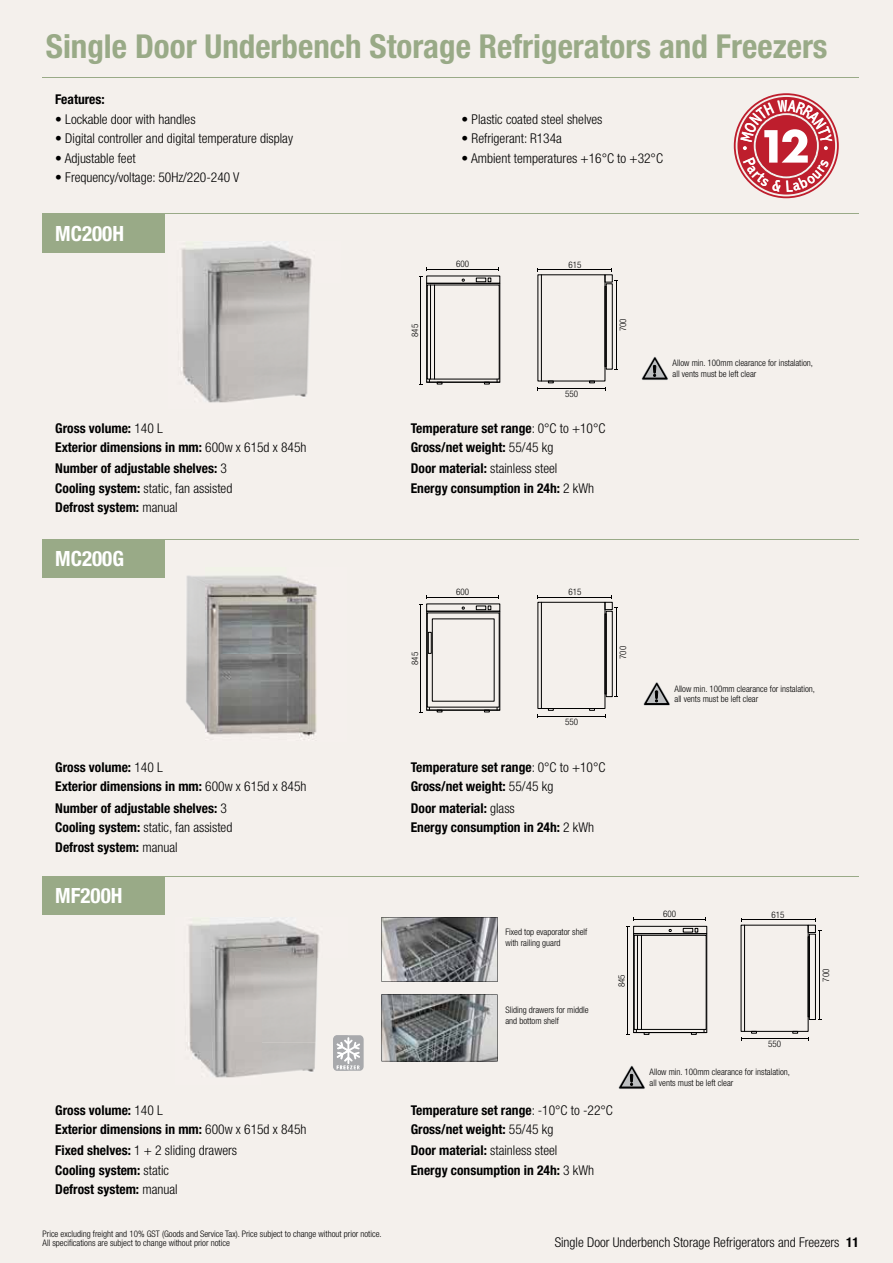
<style>
.page{position:relative;width:893px;height:1263px;background:#f4f0ec}
.page>*{position:absolute;margin:0;border:0;box-sizing:border-box;transform-origin:0 0}
.t1{font:700 condensed 33px "Helvetica Neue LT Std";color:#99aa87}
.t2{font:700 condensed 21px "Helvetica Neue LT Std";color:#fff}
.t3{font:700 condensed 13.5px "Helvetica Neue LT Std";color:#000}
.t4{font:300 condensed 13.5px "Helvetica Neue LT Std";color:#000}
.t5{font:300 condensed 9px/10.5px "Helvetica Neue LT Std";color:#000}
.s1{font-weight:300}
.s2{font-weight:700}
</style>
<div class="page">
<div style="left:333px;top:1035px;width:31px;height:36px;background:#a8a9ac;border-radius:4px"></div>
<img style="left:181px;top:243px;width:131px;height:160px">
<img style="left:188px;top:917px;width:131px;height:161px">
<img style="left:333px;top:1035px;width:15px;height:36px">
<svg style="left:336px;top:1037px;width:24px;height:32px"></svg>
<hr style="left:427px;top:269px;width:72px;height:1px;background:#000">
<hr style="left:420px;top:276px;width:1px;height:108px;background:#000">
<hr style="left:427px;top:382px;width:73px;height:1px;background:#000">
<hr style="left:430px;top:285px;width:1px;height:94px;background:#000">
<hr style="left:434px;top:285px;width:1px;height:94px;background:#000">
<div style="left:426px;top:283px;width:74px;height:99px;border:1px solid #000"></div>
<hr style="left:634px;top:919px;width:72px;height:1px;background:#000">
<hr style="left:627px;top:927px;width:1px;height:107px;background:#000">
<div style="left:633px;top:926px;width:74px;height:8px;border:1px solid #000"></div>
<div style="left:634px;top:935px;width:72px;height:94px;border:1px solid #000"></div>
<hr style="left:637px;top:935px;width:1px;height:94px;background:#000">
<hr style="left:641px;top:935px;width:1px;height:94px;background:#000">
<div style="left:683px;top:928px;width:10px;height:4px;border:1px solid #000"></div>
<div style="left:633px;top:933px;width:74px;height:100px;border:1px solid #000"></div>
<hr style="left:538px;top:269px;width:74px;height:1px;background:#000">
<hr style="left:538px;top:388px;width:67px;height:1px;background:#000">
<hr style="left:616px;top:280px;width:1px;height:89px;background:#000">
<div style="left:606px;top:284px;width:6px;height:85px;border:1px solid #000"></div>
<div style="left:605px;top:286px;width:1px;height:81px;border:1px solid #000"></div>
<svg style="left:589px;top:381px;width:6px;height:2px"></svg>
<hr style="left:541px;top:275px;width:1px;height:106px;background:#000">
<hr style="left:741px;top:919px;width:74px;height:1px;background:#000">
<hr style="left:741px;top:1038px;width:67px;height:1px;background:#000">
<hr style="left:819px;top:930px;width:1px;height:89px;background:#000">
<div style="left:808px;top:925px;width:8px;height:8px;border:1px solid #000"></div>
<div style="left:809px;top:934px;width:7px;height:86px;border:1px solid #000"></div>
<div style="left:808px;top:936px;width:1px;height:81px;border:1px solid #000"></div>
<svg style="left:751px;top:1031px;width:6px;height:2px"></svg>
<hr style="left:744px;top:925px;width:1px;height:106px;background:#000">
<img style="left:159px;top:575px;width:158px;height:165px">
<hr style="left:427px;top:597px;width:72px;height:1px;background:#000">
<hr style="left:420px;top:604px;width:1px;height:108px;background:#000">
<hr style="left:427px;top:710px;width:73px;height:1px;background:#000">
<div style="left:476px;top:606px;width:10px;height:4px;border:1px solid #000"></div>
<div style="left:426px;top:611px;width:74px;height:99px;border:1px solid #000"></div>
<div style="left:428px;top:632px;width:3px;height:21px;border:1px solid #000"></div>
<hr style="left:538px;top:597px;width:74px;height:1px;background:#000">
<hr style="left:538px;top:716px;width:67px;height:1px;background:#000">
<hr style="left:616px;top:607px;width:1px;height:89px;background:#000">
<div style="left:538px;top:602px;width:67px;height:107px;border:1px solid #000"></div>
<div style="left:605px;top:602px;width:7px;height:8px;border:1px solid #000"></div>
<div style="left:606px;top:611px;width:6px;height:86px;border:1px solid #000"></div>
<div style="left:605px;top:614px;width:1px;height:80px;border:1px solid #000"></div>
<svg style="left:589px;top:708px;width:6px;height:2px"></svg>
<hr style="left:541px;top:602px;width:1px;height:106px;background:#000">
<svg style="left:382px;top:917px;width:116px;height:65px"></svg>
<svg style="left:382px;top:994px;width:116px;height:67px"></svg>
<svg style="left:642px;top:357px;width:26px;height:23px"></svg>
<svg style="left:643px;top:682px;width:27px;height:23px"></svg>
<svg style="left:618px;top:1066px;width:27px;height:23px"></svg>
<div style="left:43px;top:214px;width:122px;height:38px;background:#99aa87"></div>
<div style="left:43px;top:539px;width:122px;height:38px;background:#99aa87"></div>
<div style="left:43px;top:876px;width:122px;height:38px;background:#99aa87"></div>
<hr style="left:43px;top:539px;width:816px;height:1px;background:#99aa87">
<hr style="left:43px;top:876px;width:816px;height:1px;background:#99aa87">
<hr style="left:43px;top:213px;width:816px;height:1px;background:#99aa87">
<hr style="left:43px;top:77px;width:816px;height:1px;background:#99aa87">
<div style="left:734px;top:93px;width:105px;height:105px;border:2px solid #be1e2d;border-radius:50%"></div>
<svg style="left:737px;top:97px;width:98px;height:98px"></svg>
<h1 class="t1" style="left:46px;top:26px;width:783px">Single Door Underbench Storage Refrigerators and Freezers</h1>
<p class="t3" style="left:55px;top:91px;width:51px">Features:</p>
<p class="t4" style="left:55px;top:111px;width:142px">• Lockable door with handles</p>
<p class="t4" style="left:55px;top:131px;width:239px">• Digital controller and digital temperature display</p>
<p class="t4" style="left:55px;top:150px;width:82px">• Adjustable feet</p>
<p class="t4" style="left:55px;top:170px;width:186px">• Frequency/voltage: 50Hz/220-240 V</p>
<p class="t4" style="left:462px;top:111px;width:142px">• Plastic coated steel shelves</p>
<p class="t4" style="left:462px;top:131px;width:102px">• Refrigerant: R134a</p>
<p class="t4" style="left:462px;top:150px;width:203px">• Ambient temperatures +16°C to +32°C</p>
<h2 class="t2" style="left:55px;top:220px;width:70px">MC200H</h2>
<p class="t5" style="left:409px;top:337px;width:14px;rotate:-90deg">845</p>
<p class="t5" style="left:456px;top:259px;width:14px">600</p>
<p class="t5" style="left:568px;top:259px;width:14px">615</p>
<p class="t5" style="left:617px;top:331px;width:14px;rotate:-90deg">700</p>
<p class="t5" style="left:565px;top:389px;width:14px">550</p>
<p class="t3" style="left:55px;top:420px;width:109px">Gross volume: <span class="s1">140 L</span></p>
<p class="t3" style="left:411px;top:420px;width:196px">Temperature set range<span class="s1">: 0°C to +10°C</span></p>
<p class="t3" style="left:55px;top:439px;width:253px">Exterior dimensions in mm: <span class="s1">600w x 615d x 845h</span></p>
<p class="t3" style="left:411px;top:439px;width:144px">Gross/net weight: <span class="s1">55/45 kg</span></p>
<p class="t3" style="left:55px;top:460px;width:173px">Number of adjustable shelves: <span class="s1">3</span></p>
<p class="t4" style="left:411px;top:461px;width:148px"><span class="s2">Door material:</span> stainless steel</p>
<p class="t4" style="left:55px;top:480px;width:179px"><span class="s2">Cooling system:</span> static, fan assisted</p>
<p class="t3" style="left:411px;top:480px;width:185px">Energy consumption in 24h: <span class="s1">2 kWh</span></p>
<p class="t3" style="left:55px;top:499px;width:124px">Defrost system: <span class="s1">manual</span></p>
<h2 class="t2" style="left:55px;top:545px;width:70px">MC200G</h2>
<p class="t5" style="left:456px;top:586px;width:14px">600</p>
<p class="t5" style="left:568px;top:586px;width:14px">615</p>
<p class="t5" style="left:409px;top:665px;width:14px;rotate:-90deg">845</p>
<p class="t5" style="left:617px;top:659px;width:14px;rotate:-90deg">700</p>
<p class="t5" style="left:565px;top:716px;width:14px">550</p>
<p class="t3" style="left:55px;top:759px;width:109px">Gross volume: <span class="s1">140 L</span></p>
<p class="t3" style="left:411px;top:759px;width:196px">Temperature set range<span class="s1">: 0°C to +10°C</span></p>
<p class="t3" style="left:55px;top:778px;width:253px">Exterior dimensions in mm: <span class="s1">600w x 615d x 845h</span></p>
<p class="t3" style="left:411px;top:778px;width:144px">Gross/net weight: <span class="s1">55/45 kg</span></p>
<p class="t3" style="left:55px;top:799px;width:173px">Number of adjustable shelves: <span class="s1">3</span></p>
<p class="t3" style="left:411px;top:799px;width:106px">Door material: <span class="s1">glass</span></p>
<p class="t4" style="left:55px;top:819px;width:179px"><span class="s2">Cooling system:</span> static, fan assisted</p>
<p class="t3" style="left:411px;top:819px;width:185px">Energy consumption in 24h: <span class="s1">2 kWh</span></p>
<p class="t3" style="left:55px;top:838px;width:124px">Defrost system: <span class="s1">manual</span></p>
<h2 class="t2" style="left:55px;top:882px;width:69px">MF200H</h2>
<p class="t5" style="left:505px;top:926px;width:83px">Fixed top evaporator shelf with railing guard</p>
<p class="t5" style="left:505px;top:1005px;width:85px">Sliding drawers for middle and bottom shelf</p>
<p class="t5" style="left:616px;top:987px;width:14px;rotate:-90deg">845</p>
<p class="t3" style="left:55px;top:1102px;width:109px">Gross volume: <span class="s1">140 L</span></p>
<p class="t3" style="left:411px;top:1102px;width:204px">Temperature set range<span class="s1">: -10°C to -22°C</span></p>
<p class="t3" style="left:55px;top:1121px;width:253px">Exterior dimensions in mm: <span class="s1">600w x 615d x 845h</span></p>
<p class="t3" style="left:411px;top:1121px;width:144px">Gross/net weight: <span class="s1">55/45 kg</span></p>
<p class="t4" style="left:55px;top:1143px;width:183px"><span class="s2">Fixed shelves:</span> 1 + 2 sliding drawers</p>
<p class="t4" style="left:411px;top:1143px;width:148px"><span class="s2">Door material:</span> stainless steel</p>
<p class="t3" style="left:55px;top:1162px;width:115px">Cooling system: <span class="s1">static</span></p>
<p class="t3" style="left:411px;top:1162px;width:185px">Energy consumption in 24h: <span class="s1">3 kWh</span></p>
<p class="t3" style="left:55px;top:1181px;width:124px">Defrost system: <span class="s1">manual</span></p>
<p class="t5" style="left:673px;top:358px;width:142px">Allow min. 100mm clearance for instalation, all vents must be left clear</p>
<p class="t5" style="left:674px;top:683px;width:142px">Allow min. 100mm clearance for instalation, all vents must be left clear</p>
<p class="t5" style="left:663px;top:909px;width:14px">600</p>
<p class="t5" style="left:772px;top:909px;width:14px">615</p>
<p class="t5" style="left:768px;top:1039px;width:14px">550</p>
<p class="t5" style="left:650px;top:1067px;width:142px">Allow min. 100mm clearance for instalation, all vents must be left clear</p>
<p class="t5" style="left:821px;top:982px;width:14px;rotate:-90deg">700</p>
<p class="t5" style="left:43px;top:1228px;width:341px;line-height:9.8px">Price excluding freight and 10% GST (Goods and Service Tax). Price subject to change without prior notice.<br>All specifications are subject to change without prior notice</p>
<p class="t4" style="left:555px;top:1234px;width:306px">Single Door Underbench Storage Refrigerators and Freezers <span class="s2">11</span></p>
</div>
